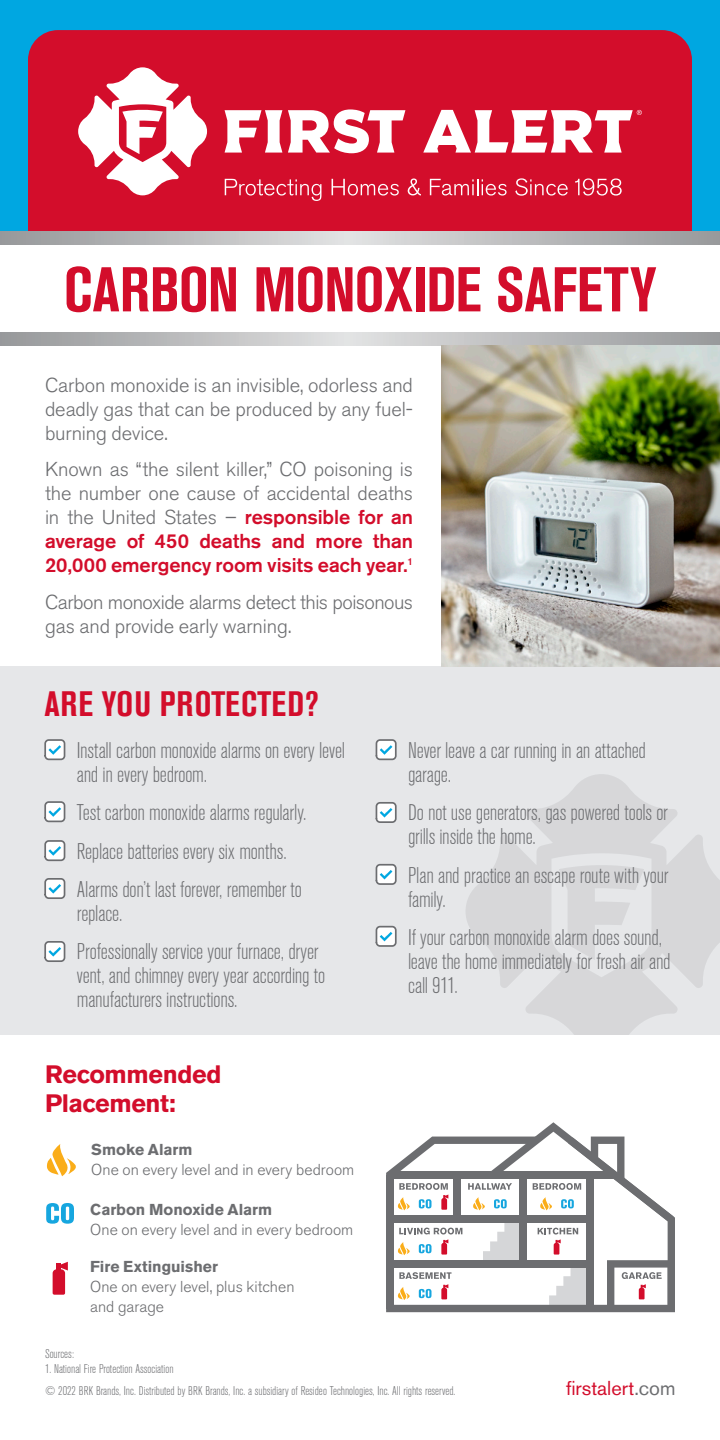
<style>
.page{position:relative;width:720px;height:1440px;background:#fff}
.page>*{position:absolute;margin:0;border:0;box-sizing:border-box;transform-origin:0 0}
.t1{font:700 condensed 62.5px "Akzidenz Grotesk BE";color:#d30d2b}
.t2{font:700 condensed 35px "Akzidenz Grotesk BE";letter-spacing:.02em;color:#d30d2b}
.t3{font:700 25px/29px "Akzidenz Grotesk BE";letter-spacing:-.015em;color:#d30d2b}
.t4{font:300 condensed 22.5px/24px "Akzidenz Grotesk BE";letter-spacing:-.005em;color:#6c6d70}
.t5{font:300 20px/24px "Akzidenz Grotesk BE";letter-spacing:-.01em;color:#6c6d70;text-align:justify}
.t6{font:20px "Akzidenz Grotesk BE";color:#d30d2b}
.t7{font:300 15.75px/20px "Akzidenz Grotesk BE";color:#6c6d70}
.t8{font:700 15.75px "Akzidenz Grotesk BE";color:#6c6d70}
.t9{font:300 condensed 12.5px "Akzidenz Grotesk BE";color:#6c6d70}
.s1{font-weight:500;color:#d30d2b}
.s2{color:#6c6d70}
</style>
<div class="page">
<div style="left:0;top:667px;width:720px;height:368px;background:#e6e7e9"></div>
<svg style="left:466px;top:774px;width:254px;height:261px;fill:#d7d7d9"></svg>
<svg style="left:559px;top:864px;width:85px;height:96px"></svg>
<div style="left:0;top:0;width:720px;height:345px;background:#00a7e1"></div>
<div style="left:28px;top:30px;width:664px;height:299px;background:#d30d2b;border-radius:30px"></div>
<svg style="left:0;top:232px;width:720px;height:113px;background:#bbbcbd"></svg>
<div style="left:0;top:245px;width:720px;height:87px;background:#fff"></div>
<img style="left:442px;top:345px;width:278px;height:322px">
<svg style="left:47px;top:1144px;width:29px;height:32px"></svg>
<svg style="left:46px;top:1203px;width:28px;height:21px"></svg>
<svg style="left:53px;top:1262px;width:15px;height:33px"></svg>
<div style="left:376px;top:739px;width:21px;height:21px;background:#fff;border:2px solid #6c6d70;border-radius:4px"></div>
<svg style="left:380px;top:745px;width:12px;height:10px"></svg>
<div style="left:376px;top:802px;width:21px;height:21px;background:#fff;border:2px solid #6c6d70;border-radius:4px"></div>
<svg style="left:380px;top:808px;width:12px;height:10px"></svg>
<div style="left:376px;top:864px;width:21px;height:21px;background:#fff;border:2px solid #6c6d70;border-radius:4px"></div>
<svg style="left:380px;top:870px;width:12px;height:9px"></svg>
<div style="left:376px;top:926px;width:21px;height:21px;background:#fff;border:2px solid #6c6d70;border-radius:4px"></div>
<svg style="left:380px;top:932px;width:12px;height:9px"></svg>
<div style="left:44px;top:739px;width:21px;height:21px;background:#fff;border:2px solid #6c6d70;border-radius:4px"></div>
<svg style="left:48px;top:745px;width:13px;height:10px"></svg>
<div style="left:44px;top:801px;width:21px;height:21px;background:#fff;border:2px solid #6c6d70;border-radius:4px"></div>
<svg style="left:48px;top:807px;width:13px;height:10px"></svg>
<div style="left:44px;top:840px;width:21px;height:21px;background:#fff;border:2px solid #6c6d70;border-radius:4px"></div>
<svg style="left:48px;top:846px;width:13px;height:10px"></svg>
<div style="left:44px;top:878px;width:21px;height:21px;background:#fff;border:2px solid #6c6d70;border-radius:4px"></div>
<svg style="left:48px;top:884px;width:13px;height:10px"></svg>
<div style="left:44px;top:941px;width:21px;height:21px;background:#fff;border:2px solid #6c6d70;border-radius:4px"></div>
<svg style="left:48px;top:947px;width:13px;height:10px"></svg>
<svg style="left:386px;top:1137px;width:289px;height:175px"></svg>
<svg style="left:398px;top:1272px;width:54px;height:28px"></svg>
<svg style="left:398px;top:1228px;width:64px;height:27px"></svg>
<svg style="left:398px;top:1183px;width:50px;height:27px"></svg>
<svg style="left:468px;top:1122px;width:207px;height:187px"></svg>
<svg style="left:423px;top:110px;width:219px;height:43px"></svg>
<svg style="left:225px;top:110px;width:57px;height:43px"></svg>
<svg style="left:288px;top:109px;width:117px;height:44px"></svg>
<svg style="left:78px;top:67px;width:129px;height:128px"></svg>
<svg style="left:225px;top:179px;width:96px;height:22px"></svg>
<svg style="left:332px;top:179px;width:67px;height:17px"></svg>
<svg style="left:408px;top:178px;width:13px;height:17px"></svg>
<svg style="left:430px;top:179px;width:77px;height:17px"></svg>
<svg style="left:515px;top:178px;width:53px;height:18px"></svg>
<svg style="left:575px;top:178px;width:47px;height:18px"></svg>
<h1 class="t1" style="left:64px;top:254px;width:594px">CARBON MONOXIDE SAFETY</h1>
<p class="t5" style="left:45px;top:373px;width:370px">Carbon monoxide is an invisible, odorless and deadly gas that can be produced by any fuel&shy;burning device.</p>
<p class="t5" style="left:45px;top:458px;width:370px">Known as “the silent killer,” CO poisoning is the number one cause of accidental deaths in the United States – <span class="s1">responsible for an average of 450 deaths and more than 20,000 emergency room visits each year.</span><sup>1</sup></p>
<p class="t5" style="left:45px;top:590px;width:370px">Carbon monoxide alarms detect this poisonous gas and provide early warning.</p>
<h2 class="t2" style="left:44px;top:684px;width:276px">ARE YOU PROTECTED?</h2>
<p class="t4" style="left:77px;top:739px;width:270px">Install carbon monoxide alarms on every level and in every bedroom.</p>
<p class="t4" style="left:77px;top:794px;width:231px;line-height:38.5px">Test carbon monoxide alarms regularly.<br>Replace batteries every six months.<br>Alarms don’t last forever, remember to</p>
<p class="t4" style="left:77px;top:895px;width:243px;line-height:38.5px">replace.<br>Professionally service your furnace, dryer</p>
<p class="t4" style="left:77px;top:964px;width:250px">vent, and chimney every year according to manufacturers instructions.</p>
<p class="t3" style="left:45px;top:1060px;width:178px">Recommended<br>Placement:</p>
<p class="t8" style="left:91px;top:1140px;width:103px">Smoke Alarm</p>
<p class="t7" style="left:91px;top:1160px;width:265px">One on every level and in every bedroom</p>
<p class="t8" style="left:90px;top:1200px;width:183px">Carbon Monoxide Alarm</p>
<p class="t7" style="left:90px;top:1219px;width:265px">One on every level and in every bedroom</p>
<p class="t8" style="left:90px;top:1257px;width:129px">Fire Extinguisher</p>
<p class="t7" style="left:90px;top:1277px;width:206px">One on every level, plus kitchen and garage</p>
<p class="t9" style="left:45px;top:1347px;width:31px">Sources:</p>
<p class="t9" style="left:45px;top:1362px;width:130px">1. National Fire Protection Association</p>
<p class="t4" style="left:408px;top:739px;width:240px">Never leave a car running in an attached garage.</p>
<p class="t4" style="left:408px;top:801px;width:261px">Do not use generators, gas powered tools or grills inside the home.</p>
<p class="t4" style="left:408px;top:863px;width:262px">Plan and practice an escape route with your family.</p>
<p class="t4" style="left:408px;top:926px;width:264px">If your carbon monoxide alarm does sound, leave the home immediately for fresh air and call 911.</p>
<p class="t9" style="left:45px;top:1384px;width:412px">© 2022 BRK Brands, Inc. Distributed by BRK Brands, Inc. a subsidiary of Resideo Technologies, Inc. All rights reserved.</p>
<p class="t6" style="left:566px;top:1376px;width:111px">firstalert<span class="s2">.com</span></p>
</div>
